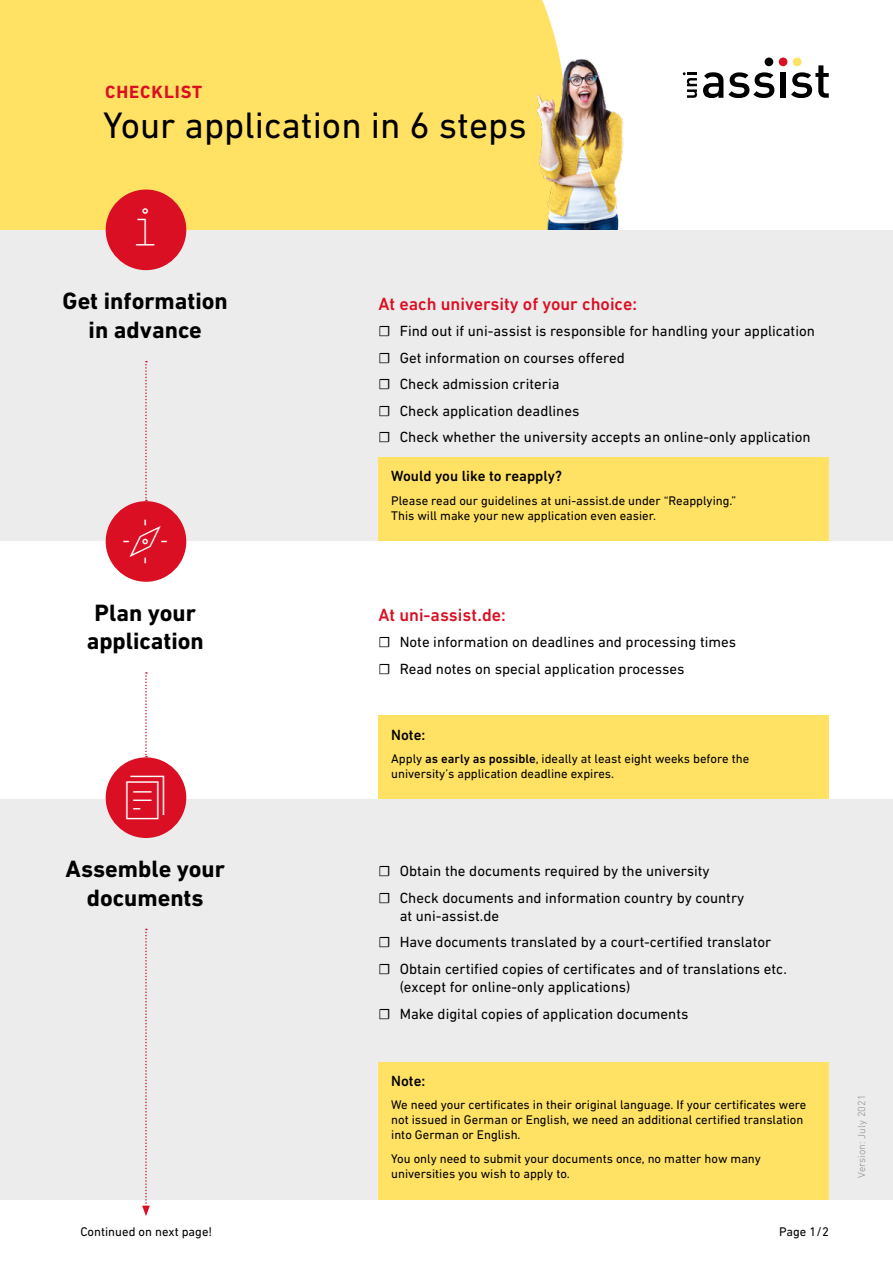
<style>
.page{position:relative;width:893px;height:1263px;background:#fff}
.page>*{position:absolute;margin:0;border:0;box-sizing:border-box;transform-origin:0 0}
.t1{font:37.5px "DIN Next LT Pro";color:#000}
.t2{font:700 24px/28.5px "DIN Next LT Pro";color:#000;text-align:center}
.t3{font:500 18px "DIN Next LT Pro";color:#da0f23}
.t4{font:700 18px "DIN Next LT Pro";letter-spacing:.05em;color:#da0f23}
.t5{font:15px/26.5px "DIN Next LT Pro";color:#000}
.t6{font:500 15px "DIN Next LT Pro";color:#000}
.t7{font:12.75px/15px "DIN Next LT Pro";color:#000}
.t8{font:300 10.5px "DIN Next LT Pro";letter-spacing:.01em;color:#8d8e8e}
.s1{font-family:"Source Sans Pro"}
.s2{font-weight:500}
</style>
<div class="page">
<div style="left:0;top:0;width:557px;height:230px;background:#ffe163"></div>
<div style="left:0;top:230px;width:893px;height:969px;background:#edecec"></div>
<div style="left:0;top:541px;width:893px;height:258px;background:#fff"></div>
<svg style="left:703px;top:72px;width:71px;height:26px"></svg>
<div style="left:780px;top:73px;width:6px;height:25px;background:#000"></div>
<svg style="left:791px;top:65px;width:38px;height:33px"></svg>
<div style="left:765px;top:58px;width:8px;height:8px;background:#000;border-radius:50%"></div>
<div style="left:779px;top:58px;width:8px;height:8px;background:#d90f23;border-radius:50%"></div>
<div style="left:793px;top:58px;width:9px;height:8px;background:#ffe163;border-radius:50%"></div>
<svg style="left:683px;top:72px;width:14px;height:26px"></svg>
<div style="left:106px;top:190px;width:80px;height:80px;background:#da0f23;border-radius:50%"></div>
<div style="left:106px;top:501px;width:80px;height:81px;background:#da0f23;border-radius:50%"></div>
<div style="left:106px;top:757px;width:80px;height:81px;background:#da0f23;border-radius:50%"></div>
<svg style="left:145px;top:361px;width:2px;height:140px"></svg>
<svg style="left:145px;top:672px;width:2px;height:85px"></svg>
<svg style="left:142px;top:929px;width:8px;height:287px"></svg>
<div style="left:378px;top:715px;width:451px;height:84px;background:#ffe163"></div>
<div style="left:378px;top:457px;width:451px;height:84px;background:#ffe163"></div>
<div style="left:378px;top:1062px;width:451px;height:137px;background:#ffe163"></div>
<img style="left:501px;top:46px;width:123px;height:184px">
<p class="t4" style="left:105px;top:81px;width:98px">CHECKLIST</p>
<h1 class="t1" style="left:103px;top:103px;width:425px">Your application in 6 steps</h1>
<h2 class="t2" style="left:63px;top:287px;width:167px">Get information in advance</h2>
<p class="t3" style="left:378px;top:293px;width:260px">At each university of your choice:</p>
<p class="t5" style="left:378px;top:317px;width:438px"><span class="s1">☐</span> Find out if uni-assist is responsible for handling your application <span class="s1">☐</span> Get information on courses offered<br><span class="s1">☐</span> Check admission criteria<br><span class="s1">☐</span> Check application deadlines<br><span class="s1">☐</span> Check whether the university accepts an online-only application</p>
<p class="t6" style="left:391px;top:467px;width:172px">Would you like to reapply?</p>
<p class="t7" style="left:391px;top:493px;width:347px">Please read our guidelines at uni-assist.de under “Reapplying.”<br>This will make your new application even easier.</p>
<h2 class="t2" style="left:87px;top:598px;width:119px">Plan your application</h2>
<p class="t3" style="left:378px;top:604px;width:129px">At uni-assist.de:</p>
<p class="t5" style="left:378px;top:629px;width:359px"><span class="s1">☐</span> Note information on deadlines and processing times <span class="s1">☐</span> Read notes on special application processes</p>
<p class="t6" style="left:391px;top:726px;width:36px">Note:</p>
<p class="t7" style="left:391px;top:751px;width:360px">Apply <span class="s2">as early as possible</span>, ideally at least eight weeks before the university’s application deadline expires.</p>
<h2 class="t2" style="left:66px;top:855px;width:161px">Assemble your documents</h2>
<p class="t5" style="left:378px;top:858px;width:367px"><span class="s1">☐</span> Obtain the documents required by the university<br><span class="s1">☐</span> Check documents and information country by country</p>
<p class="t5" style="left:378px;top:902px;width:410px;text-indent:21px">at uni-assist.de<br><span class="s1">☐</span> Have documents translated by a court-certified translator <span class="s1">☐</span> Obtain certified copies of certificates and of translations etc.</p>
<p class="t5" style="left:378px;top:973px;width:312px;text-indent:21px">(except for online-only applications)<br><span class="s1">☐</span> Make digital copies of application documents</p>
<p class="t6" style="left:391px;top:1072px;width:36px">Note:</p>
<p class="t7" style="left:391px;top:1097px;width:417px">We need your certificates in their original language. If your certificates were not issued in German or English, we need an additional certified translation into German or English.</p>
<p class="t7" style="left:391px;top:1151px;width:371px">You only need to submit your documents once, no matter how many universities you wish to apply to.</p>
<p class="t7" style="left:80px;top:1224px;width:133px">Continued on next page!</p>
<p class="t7" style="left:779px;top:1224px;width:51px">Page 1/2</p>
<p class="t8" style="left:855px;top:1178px;width:85px;rotate:-90deg">Version: July 2021</p>
</div>
